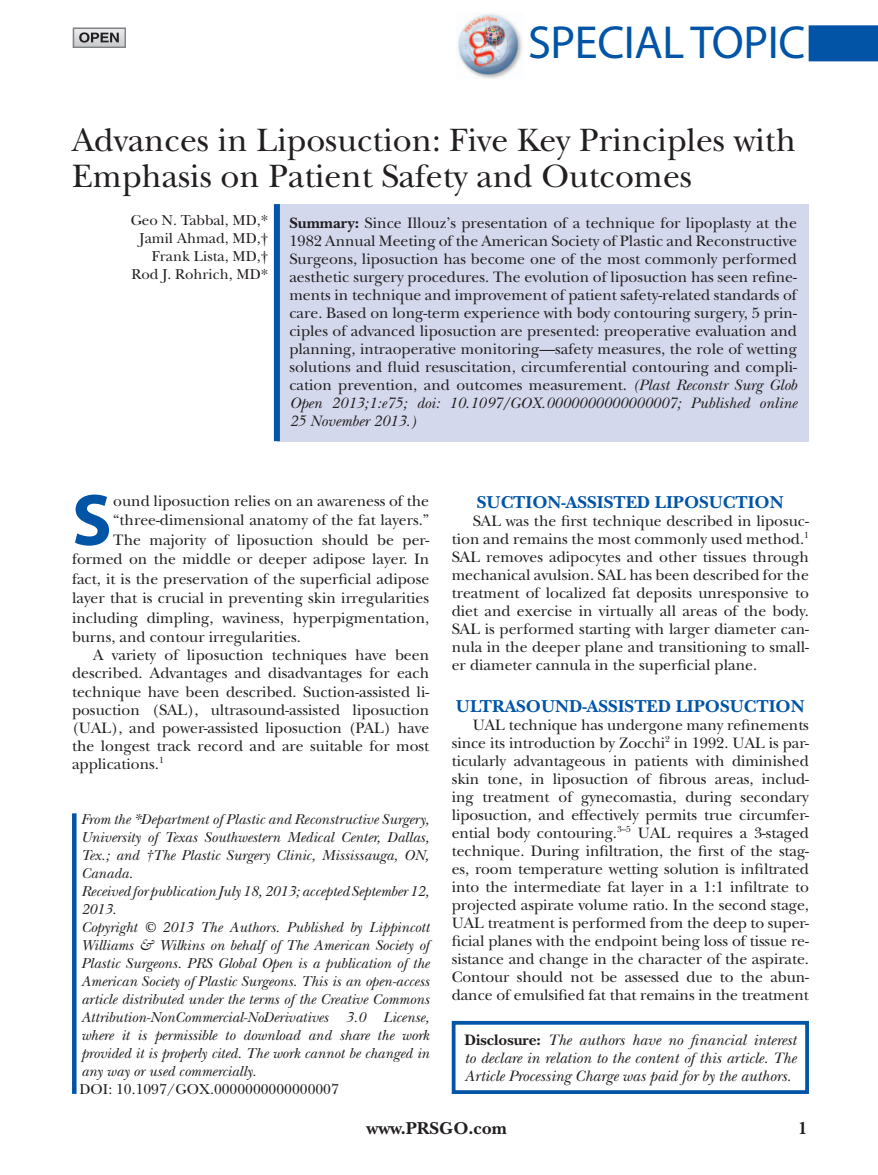
<style>
.page{position:relative;width:878px;height:1175px;background:#fff}
.page>*{position:absolute;margin:0;border:0;box-sizing:border-box;transform-origin:0 0}
.t1{font:700 73.65px "Myriad Pro";color:#0154a6}
.t2{font:46.5px "Myriad Pro";letter-spacing:-.01em;color:#0154a6}
.t3{font:33.75px/36px "New Baskerville";color:#231f20}
.t4{font:700 18px "New Baskerville";color:#0154a6}
.t5{font:700 18px "New Baskerville";color:#231f20}
.t6{font:15.75px/18px "New Baskerville";color:#231f20;text-align:justify}
.t7{font:italic 15.75px/18px "New Baskerville";color:#231f20;text-align:justify}
.t8{font:italic 15px/18px "New Baskerville";color:#231f20}
.t9{font:15px/18px "New Baskerville";color:#231f20;text-align:right}
.s1{font-weight:700}
.s2{font-style:italic}
.s3{font-weight:700;font-style:normal}
</style>
<div class="page">
<img style="left:458px;top:12px;width:64px;height:66px">
<div style="left:73px;top:28px;width:52px;height:20px;border:2px solid #808285"></div>
<svg style="left:79px;top:32px;width:40px;height:11px"></svg>
<hr style="left:72px;top:885px;width:4px;height:208px;background:#0154a6">
<hr style="left:72px;top:813px;width:4px;height:72px;background:#0154a6">
<div style="left:277px;top:204px;width:531px;height:237px;background:#d4d8ec"></div>
<div style="left:274px;top:204px;width:6px;height:237px;background:#0154a6"></div>
<div style="left:452px;top:1021px;width:356px;height:73px;border:4px solid #0154a6"></div>
<div style="left:808px;top:25px;width:69px;height:36px;background:#0154a6"></div>
<h2 class="t2" style="left:528px;top:14px;width:279px">SPECIAL TOPIC</h2>
<h3 class="t3" style="left:72px;top:122px;width:725px">Advances in Liposuction: Five Key Principles with<br>Emphasis on Patient Safety and Outcomes</h3>
<p class="t9" style="left:131px;top:211px;width:139px">Geo N. Tabbal, MD,*<br>Jamil Ahmad, MD,†<br>Frank Lista, MD,†<br>Rod J. Rohrich, MD*</p>
<p class="t6" style="left:289px;top:214px;width:509px"><span class="s1">Summary:</span> Since Illouz’s presentation of a technique for lipoplasty at the 1982 Annual Meeting of the American Society of Plastic and Reconstructive Surgeons, liposuction has become one of the most commonly performed aesthetic surgery procedures. The evolution of liposuction has seen refine&shy;ments in technique and improvement of patient safety-related standards of care. Based on long-term experience with body contouring surgery, 5 prin&shy;ciples of advanced liposuction are presented: preoperative evaluation and planning, intraoperative monitoring—safety measures, the role of wetting solutions and fluid resuscitation, circumferential contouring and compli&shy;cation prevention, and outcomes measurement. <span class="s2">(Plast Reconstr Surg Glob Open 2013;1:e75; doi: 10.1097/GOX.0000000000000007; Published online 25 November 2013.)</span></p>
<h1 class="t1" style="left:72px;top:472px;width:41px">S</h1>
<p class="t6" style="left:113px;top:492px;width:317px">ound liposuction relies on an awareness of the</p>
<p class="t6" style="left:113px;top:511px;width:317px">“three-dimensional anatomy of the fat layers.”</p>
<p class="t6" style="left:113px;top:531px;width:317px">The majority of liposuction should be per-</p>
<p class="t6" style="left:72px;top:550px;width:358px">formed on the middle or deeper adipose layer. In</p>
<p class="t6" style="left:72px;top:570px;width:359px">fact, it is the preservation of the superficial adipose</p>
<p class="t6" style="left:72px;top:589px;width:358px">layer that is crucial in preventing skin irregularities</p>
<p class="t6" style="left:72px;top:609px;width:358px">including dimpling, waviness, hyperpigmentation,</p>
<p class="t6" style="left:72px;top:628px;width:230px">burns, and contour irregularities.</p>
<p class="t6" style="left:72px;top:646px;width:359px;text-indent:21px">A variety of liposuction techniques have been described. Advantages and disadvantages for each technique have been described. Suction-assisted li&shy;posuction (SAL), ultrasound-assisted liposuction (UAL), and power-assisted liposuction (PAL) have the longest track record and are suitable for most applications.<sup>1</sup></p>
<p class="t8" style="left:81px;top:810px;width:350px;text-align:justify">From the *Department of Plastic and Reconstructive Surgery, University of Texas Southwestern Medical Center, Dallas, Tex.; and †The Plastic Surgery Clinic, Mississauga, ON, Canada.</p>
<p class="t8" style="left:81px;top:882px;width:350px">Received for publication July 18, 2013; accepted September 12, 2013.<br>Copyright © 2013 The Authors. Published by Lippincott Williams &amp; Wilkins on behalf of The American Society of Plastic Surgeons. PRS Global Open is a publication of the American Society of Plastic Surgeons. This is an open-access article distributed under the terms of the Creative Commons Attribution-NonCommercial-NoDerivatives 3.0 License, where it is permissible to download and share the work provided it is properly cited. The work cannot be changed in any way or used commercially.</p>
<p class="t9" style="left:80px;top:1080px;width:261px">DOI: 10.1097/GOX.0000000000000007</p>
<p class="t4" style="left:477px;top:491px;width:308px">SUCTION-ASSISTED LIPOSUCTION</p>
<p class="t6" style="left:451px;top:511px;width:359px;text-indent:21px">SAL was the first technique described in liposuc&shy;tion and remains the most commonly used method.<sup>1<br></sup>SAL removes adipocytes and other tissues through mechanical avulsion. SAL has been described for the treatment of localized fat deposits unresponsive to diet and exercise in virtually all areas of the body.<br>SAL is performed starting with larger diameter can&shy;nula in the deeper plane and transitioning to small&shy;er diameter cannula in the superficial plane.</p>
<p class="t4" style="left:456px;top:695px;width:350px">ULTRASOUND-ASSISTED LIPOSUCTION</p>
<p class="t6" style="left:451px;top:715px;width:359px;text-indent:21px">UAL technique has undergone many refinements since its introduction by Zocchi<sup>2</sup> in 1992. UAL is par&shy;ticularly advantageous in patients with diminished skin tone, in liposuction of fibrous areas, includ&shy;ing treatment of gynecomastia, during secondary liposuction, and effectively permits true circumfer&shy;ential body contouring.<sup>3–5</sup> UAL requires a 3-staged technique. During infiltration, the first of the stag&shy;es, room temperature wetting solution is infiltrated into the intermediate fat layer in a 1:1 infiltrate to projected aspirate volume ratio. In the second stage, UAL treatment is performed from the deep to super&shy;ficial planes with the endpoint being loss of tissue re&shy;sistance and change in the character of the aspirate.<br>Contour should not be assessed due to the abun&shy;dance of emulsified fat that remains in the treatment</p>
<p class="t7" style="left:464px;top:1031px;width:333px"><span class="s3">Disclosure:</span> The authors have no financial interest to declare in relation to the content of this article. The Article Processing Charge was paid for by the authors.</p>
<p class="t5" style="left:366px;top:1118px;width:142px">www.PRSGO.com</p>
<p class="t5" style="left:798px;top:1118px;width:11px">1</p>
</div>
